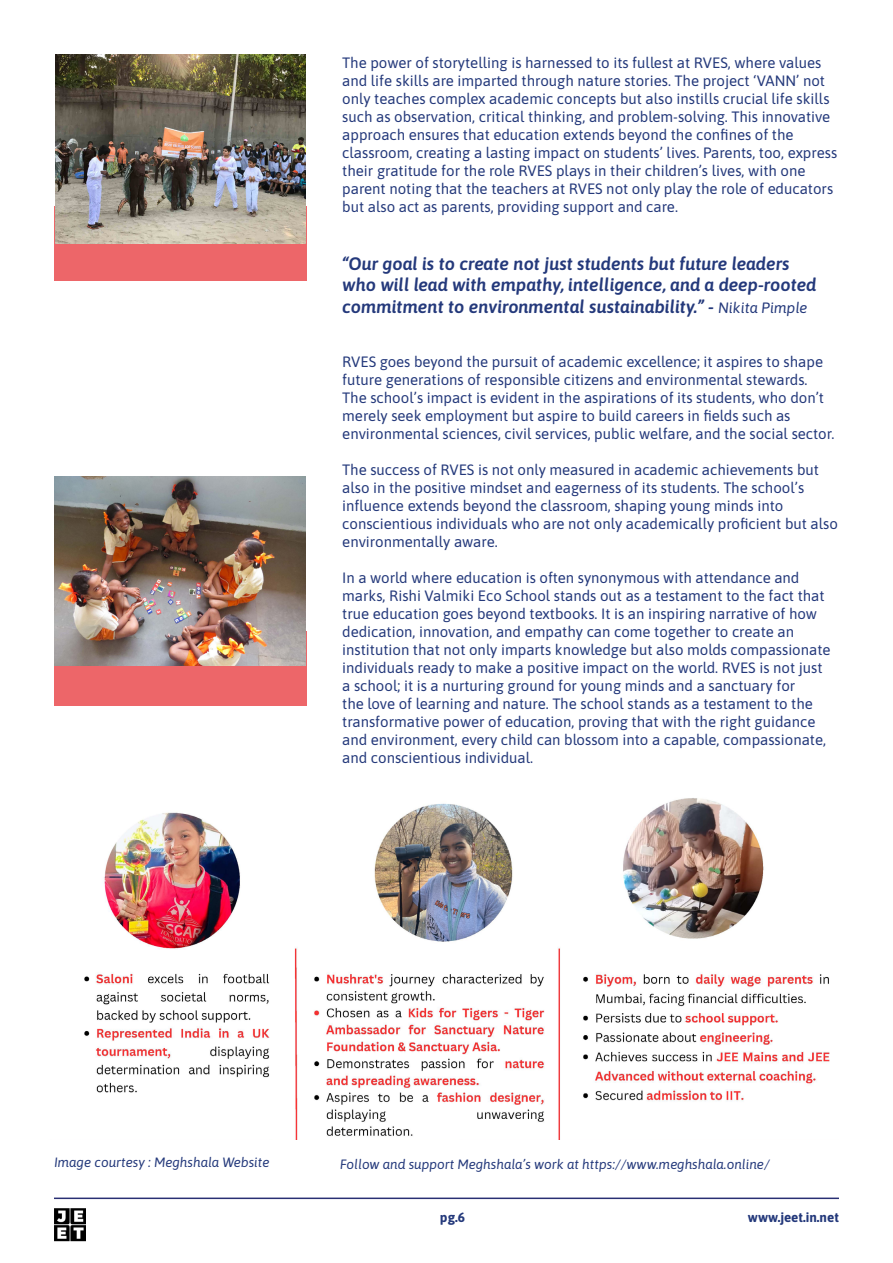
<style>
.page{position:relative;width:893px;height:1263px;background:#fff}
.page>*{position:absolute;margin:0;border:0;box-sizing:border-box;transform-origin:0 0}
.t1{font:italic 18px/21.6px "Asap";color:#24397b}
.t2{font:15px/18px "Asap";color:#24397b}
.t3{font:italic 13.5px "Asap";color:#24397b}
.t4{font:13.5px "Asap";color:#24397b}
.s1{font-size:15px}
</style>
<div class="page">
<div style="left:54px;top:206px;width:252px;height:74px;background:#ed6669"></div>
<div style="left:54px;top:631px;width:252px;height:75px;background:#ed6669"></div>
<hr style="left:54px;top:1197px;width:785px;height:2px;background:#292f73">
<img style="left:54px;top:1209px;width:32px;height:33px">
<img style="left:84px;top:798px;width:746px;height:341px">
<img style="left:55px;top:477px;width:250px;height:188px">
<img style="left:55px;top:54px;width:250px;height:189px">
<p class="t2" style="left:342px;top:53px;width:496px">The power of storytelling is harnessed to its fullest at RVES, where values and life skills are imparted through nature stories. The project ‘VANN’ not only teaches complex academic concepts but also instills crucial life skills such as observation, critical thinking, and problem-solving. This innovative approach ensures that education extends beyond the confines of the classroom, creating a lasting impact on students’ lives. Parents, too, express their gratitude for the role RVES plays in their children’s lives, with one parent noting that the teachers at RVES not only play the role of educators but also act as parents, providing support and care.</p>
<p class="t1" style="left:342px;top:252px;width:475px">“Our goal is to create not just students but future leaders who will lead with empathy, intelligence, and a deep-rooted commitment to environmental sustainability.” - <span class="s1">Nikita Pimple</span></p>
<p class="t2" style="left:342px;top:352px;width:494px">RVES goes beyond the pursuit of academic excellence; it aspires to shape future generations of responsible citizens and environmental stewards.<br>The school’s impact is evident in the aspirations of its students, who don’t merely seek employment but aspire to build careers in fields such as environmental sciences, civil services, public welfare, and the social sector.</p>
<p class="t2" style="left:342px;top:460px;width:497px">The success of RVES is not only measured in academic achievements but also in the positive mindset and eagerness of its students. The school’s influence extends beyond the classroom, shaping young minds into conscientious individuals who are not only academically proficient but also environmentally aware.</p>
<p class="t2" style="left:342px;top:568px;width:490px">In a world where education is often synonymous with attendance and marks, Rishi Valmiki Eco School stands out as a testament to the fact that true education goes beyond textbooks. It is an inspiring narrative of how dedication, innovation, and empathy can come together to create an institution that not only imparts knowledge but also molds compassionate individuals ready to make a positive impact on the world. RVES is not just a school; it is a nurturing ground for young minds and a sanctuary for<br>the love of learning and nature. The school stands as a testament to the transformative power of education, proving that with the right guidance and environment, every child can blossom into a capable, compassionate, and conscientious individual.</p>
<p class="t3" style="left:54px;top:1153px;width:217px">Image courtesy : Meghshala Website</p>
<p class="t3" style="left:340px;top:1155px;width:431px">Follow and support Meghshala’s work at https://www.meghshala.online/</p>
<p class="t4" style="left:440px;top:1207px;width:27px">pg.6</p>
<p class="t4" style="left:748px;top:1207px;width:93px">www.jeet.in.net</p>
</div>
